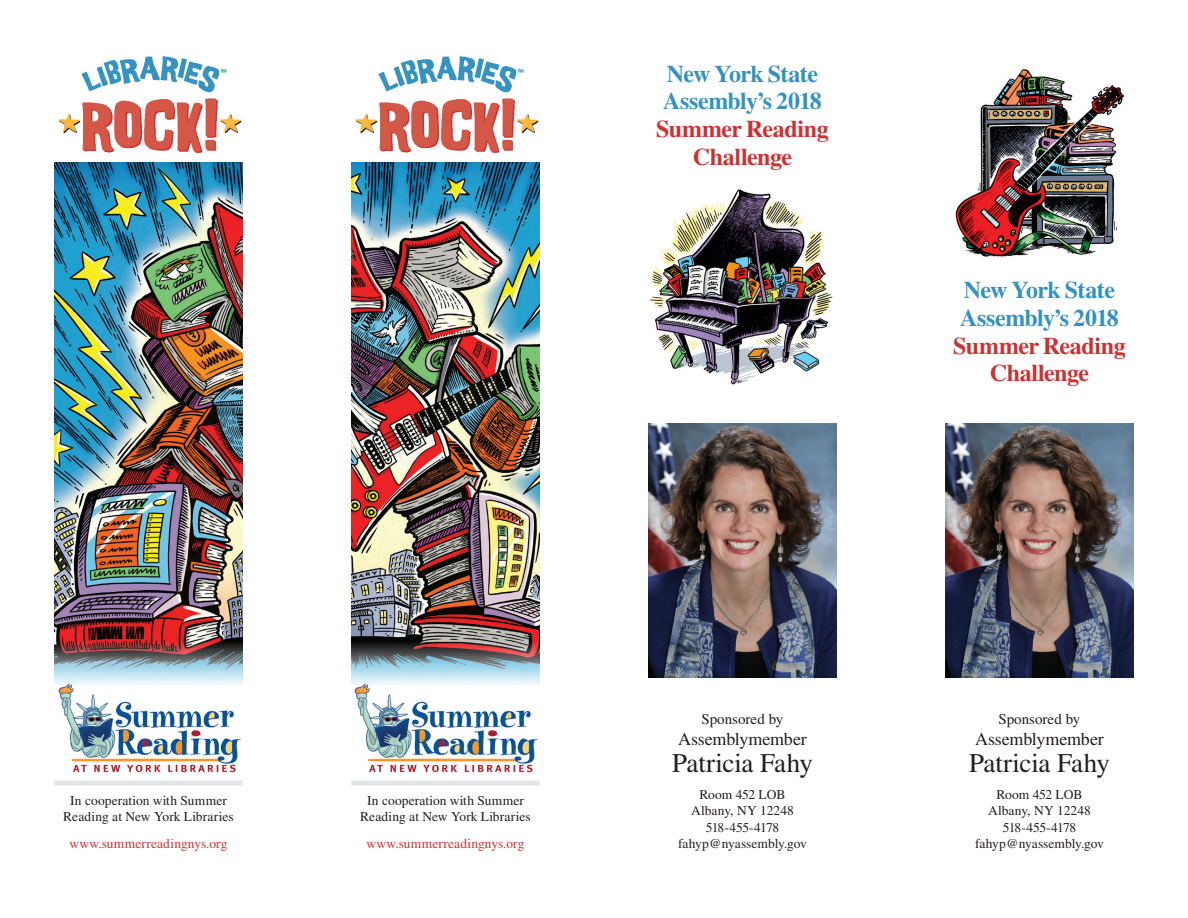
<style>
.page{position:relative;width:1188px;height:918px;background:#fff}
.page>*{position:absolute;margin:0;border:0;box-sizing:border-box;transform-origin:0 0}
.t1{font:27px "Times";letter-spacing:-.01em;color:#231f20}
.t2{font:700 24px/27.8px "Times";letter-spacing:-.025em;color:#3592c0}
.t3{font:700 24px/27.8px "Times";letter-spacing:-.02em;color:#cd3233;text-align:center}
.t4{font:18px "Times";letter-spacing:-.01em;color:#231f20}
.t5{font:15px "Times";color:#231f20}
.t6{font:13.5px/16.2px "Times";color:#231f20;text-align:center}
.t7{font:13.5px "Times";letter-spacing:.01em;color:#cd3233}
</style>
<div class="page">
<img style="left:54px;top:162px;width:189px;height:520px">
<img style="left:351px;top:684px;width:189px;height:89px">
<div style="left:54px;top:780px;width:189px;height:6px;background:#e6e7e9"></div>
<div style="left:351px;top:780px;width:189px;height:6px;background:#e6e7e9"></div>
<img style="left:54px;top:682px;width:189px;height:91px">
<img style="left:58px;top:98px;width:184px;height:55px">
<img style="left:81px;top:56px;width:146px;height:37px">
<img style="left:351px;top:162px;width:189px;height:522px">
<img style="left:355px;top:98px;width:184px;height:55px">
<img style="left:378px;top:56px;width:146px;height:37px">
<img style="left:955px;top:69px;width:170px;height:188px">
<img style="left:650px;top:189px;width:183px;height:196px">
<img style="left:648px;top:423px;width:189px;height:254px">
<img style="left:945px;top:423px;width:189px;height:254px">
<h2 class="t2" style="left:663px;top:59px;width:160px">New York State<br>Assembly’s 2018</h2>
<h2 class="t3" style="left:656px;top:115px;width:174px">Summer Reading<br>Challenge</h2>
<h2 class="t2" style="left:960px;top:276px;width:160px">New York State<br>Assembly’s 2018</h2>
<h2 class="t3" style="left:953px;top:331px;width:174px">Summer Reading<br>Challenge</h2>
<p class="t6" style="left:63px;top:792px;width:172px">In cooperation with Summer<br>Reading at New York Libraries</p>
<p class="t7" style="left:70px;top:836px;width:159px">www.summerreadingnys.org</p>
<p class="t6" style="left:360px;top:792px;width:172px">In cooperation with Summer<br>Reading at New York Libraries</p>
<p class="t7" style="left:367px;top:836px;width:159px">www.summerreadingnys.org</p>
<p class="t5" style="left:702px;top:711px;width:83px">Sponsored by</p>
<h3 class="t4" style="left:678px;top:729px;width:130px">Assemblymember</h3>
<h1 class="t1" style="left:672px;top:748px;width:142px">Patricia Fahy</h1>
<p class="t6" style="left:678px;top:787px;width:130px">Room 452 LOB<br>Albany, NY 12248<br>518-455-4178 fahyp@nyassembly.gov</p>
<p class="t5" style="left:999px;top:711px;width:83px">Sponsored by</p>
<h3 class="t4" style="left:975px;top:729px;width:130px">Assemblymember</h3>
<h1 class="t1" style="left:969px;top:748px;width:142px">Patricia Fahy</h1>
<p class="t6" style="left:975px;top:787px;width:130px">Room 452 LOB<br>Albany, NY 12248<br>518-455-4178 fahyp@nyassembly.gov</p>
</div>
